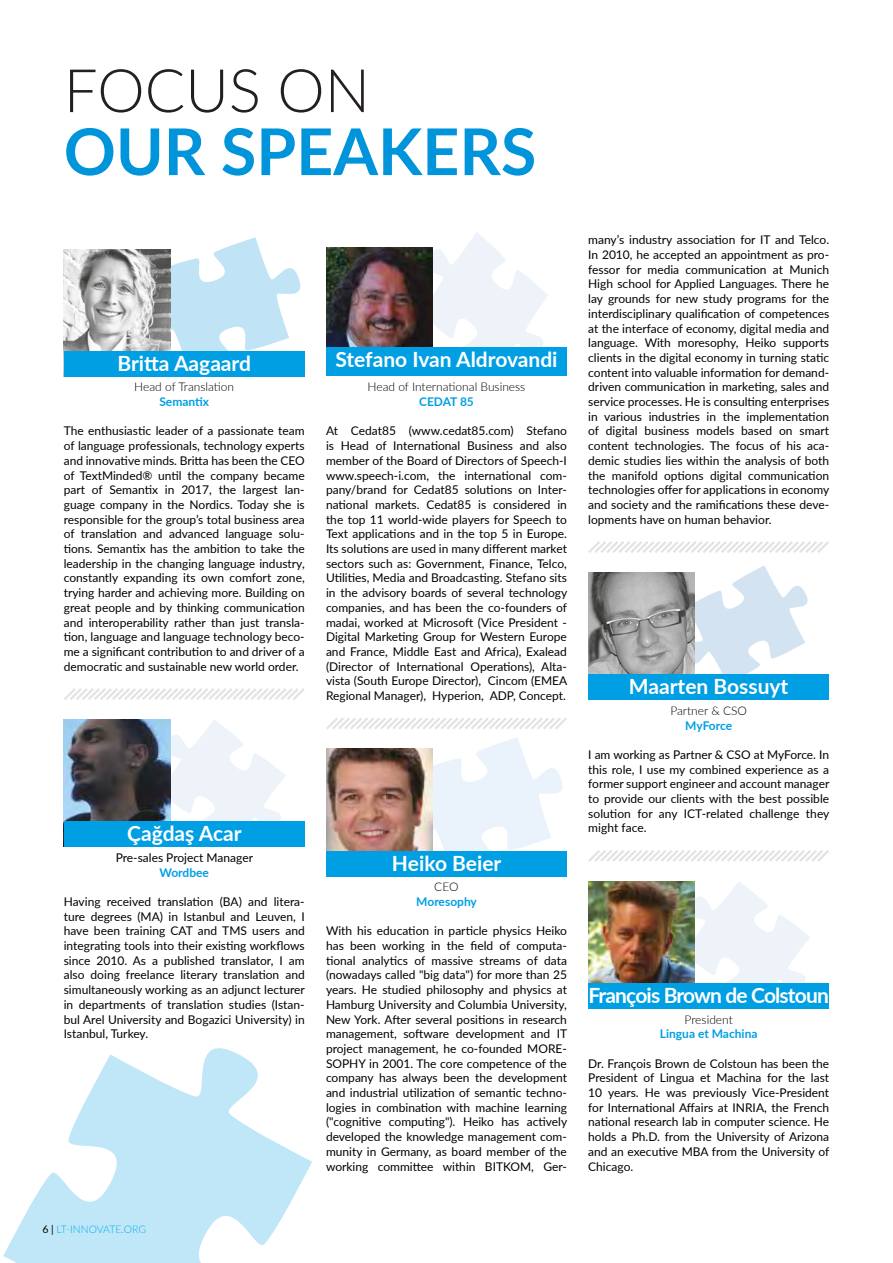
<style>
.page{position:relative;width:893px;height:1263px;background:#fff}
.page>*{position:absolute;margin:0;border:0;box-sizing:border-box;transform-origin:0 0}
.t1{font:700 64.5px "Lato";color:#0095db}
.t2{font:300 60px "Lato";color:#23201e}
.t3{font:700 21px "Lato";color:#fff}
.t4{font:700 21px "Lato";letter-spacing:-.04em;color:#fff}
.t5{font:12px/14.7px "Lato";color:#000;text-align:justify}
.t6{font:300 12px "Lato";color:#000}
.t7{font:700 12px "Lato";color:#009fe3}
.t8{font:300 10.5px "Lato";color:#00b1eb}
.s1{font-weight:400;color:#000}
</style>
<div class="page">
<svg style="left:3px;top:1048px;width:309px;height:215px;fill:#c0e7f8"></svg>
<svg style="left:588px;top:541px;width:241px;height:12px"></svg>
<svg style="left:695px;top:565px;width:113px;height:109px"></svg>
<img style="left:588px;top:572px;width:107px;height:102px">
<div style="left:588px;top:674px;width:241px;height:26px;background:#009fe3"></div>
<svg style="left:588px;top:850px;width:241px;height:12px"></svg>
<svg style="left:677px;top:882px;width:139px;height:127px"></svg>
<img style="left:588px;top:881px;width:107px;height:102px">
<div style="left:588px;top:983px;width:241px;height:25px;background:#009fe3"></div>
<svg style="left:415px;top:232px;width:133px;height:115px"></svg>
<img style="left:326px;top:248px;width:106px;height:99px">
<div style="left:326px;top:347px;width:241px;height:29px;background:#009fe3"></div>
<svg style="left:326px;top:718px;width:241px;height:133px"></svg>
<img style="left:326px;top:749px;width:106px;height:102px">
<div style="left:326px;top:851px;width:241px;height:25px;background:#009fe3"></div>
<svg style="left:170px;top:237px;width:131px;height:114px"></svg>
<img style="left:64px;top:249px;width:106px;height:102px">
<div style="left:64px;top:351px;width:241px;height:26px;background:#009fe3"></div>
<svg style="left:64px;top:688px;width:241px;height:12px"></svg>
<svg style="left:170px;top:719px;width:116px;height:102px"></svg>
<img style="left:64px;top:719px;width:106px;height:102px">
<div style="left:64px;top:821px;width:241px;height:26px;background:#009fe3"></div>
<h2 class="t2" style="left:64px;top:49px;width:308px">FOCUS ON</h2>
<h1 class="t1" style="left:64px;top:104px;width:474px">OUR SPEAKERS</h1>
<h3 class="t3" style="left:117px;top:347px;width:135px">Britta Aagaard</h3>
<p class="t6" style="left:134px;top:379px;width:101px">Head of Translation</p>
<p class="t7" style="left:159px;top:393px;width:51px">Semantix</p>
<p class="t5" style="left:64px;top:423px;width:242px">The enthusiastic leader of a passionate team of language professionals, technology experts and innovative minds. Britta has been the CEO of TextMinded® until the company became part of Semantix in 2017, the largest lan&shy;guage company in the Nordics. Today she is responsible for the group’s total business area of translation and advanced language solu&shy;tions. Semantix has the ambition to take the leadership in the changing language industry, constantly expanding its own comfort zone, trying harder and achieving more. Building on great people and by thinking communication and interoperability rather than just transla&shy;tion, language and language technology beco&shy;me a significant contribution to and driver of a democratic and sustainable new world order.</p>
<h3 class="t3" style="left:335px;top:344px;width:224px">Stefano Ivan Aldrovandi</h3>
<p class="t6" style="left:368px;top:379px;width:159px">Head of International Business</p>
<p class="t7" style="left:419px;top:393px;width:56px">CEDAT 85</p>
<p class="t5" style="left:326px;top:423px;width:243px">At Cedat85 (www.cedat85.com) Stefano is Head of International Business and also member of the Board of Directors of Speech-I www.speech-i.com, the international com&shy;pany/brand for Cedat85 solutions on Inter&shy;national markets. Cedat85 is considered in the top 11 world-wide players for Speech to Text applications and in the top 5 in Europe.<br>Its solutions are used in many different market sectors such as: Government, Finance, Telco, Utilities, Media and Broadcasting. Stefano sits in the advisory boards of several technology companies, and has been the co-founders of madai, worked at Microsoft (Vice President - Digital Marketing Group for Western Europe and France, Middle East and Africa), Exalead (Director of International Operations), Alta&shy;vista (South Europe Director), Cincom (EMEA Regional Manager), Hyperion, ADP, Concept.</p>
<h3 class="t3" style="left:127px;top:818px;width:116px">Çağdaş Acar</h3>
<p class="t5" style="left:116px;top:849px;width:139px">Pre-sales Project Manager</p>
<p class="t7" style="left:159px;top:863px;width:51px">Wordbee</p>
<p class="t5" style="left:64px;top:894px;width:243px">Having received translation (BA) and litera&shy;ture degrees (MA) in Istanbul and Leuven, I have been training CAT and TMS users and integrating tools into their existing workflows since 2010. As a published translator, I am also doing freelance literary translation and simultaneously working as an adjunct lecturer in departments of translation studies (Istan&shy;bul Arel University and Bogazici University) in Istanbul, Turkey.</p>
<p class="t8" style="left:43px;top:1222px;width:105px"><span class="s1">6 |</span> LT-INNOVATE.ORG</p>
<h3 class="t3" style="left:392px;top:847px;width:111px">Heiko Beier</h3>
<p class="t6" style="left:434px;top:878px;width:26px">CEO</p>
<p class="t7" style="left:416px;top:893px;width:62px">Moresophy</p>
<p class="t5" style="left:326px;top:923px;width:243px">With his education in particle physics Heiko has been working in the field of computa&shy;tional analytics of massive streams of data (nowadays called "big data") for more than 25 years. He studied philosophy and physics at Hamburg University and Columbia University, New York. After several positions in research management, software development and IT project management, he co-founded MORE-SOPHY in 2001. The core competence of the company has always been the development and industrial utilization of semantic techno&shy;logies in combination with machine learning ("cognitive computing"). Heiko has actively developed the knowledge management com&shy;munity in Germany, as board member of the working committee within BITKOM, Ger-</p>
<p class="t5" style="left:588px;top:232px;width:243px">many’s industry association for IT and Telco.<br>In 2010, he accepted an appointment as pro&shy;fessor for media communication at Munich High school for Applied Languages. There he lay grounds for new study programs for the interdisciplinary qualification of competences at the interface of economy, digital media and language. With moresophy, Heiko supports clients in the digital economy in turning static content into valuable information for demand&shy;driven communication in marketing, sales and service processes. He is consulting enterprises in various industries in the implementation of digital business models based on smart content technologies. The focus of his aca&shy;demic studies lies within the analysis of both the manifold options digital communication technologies offer for applications in economy and society and the ramifications these deve&shy;lopments have on human behavior.</p>
<h3 class="t3" style="left:629px;top:671px;width:161px">Maarten Bossuyt</h3>
<p class="t6" style="left:670px;top:702px;width:78px">Partner &amp; CSO</p>
<p class="t7" style="left:685px;top:716px;width:48px">MyForce</p>
<p class="t5" style="left:588px;top:747px;width:243px">I am working as Partner &amp; CSO at MyForce. In this role, I use my combined experience as a former support engineer and account manager to provide our clients with the best possible solution for any ICT-related challenge they might face.</p>
<h3 class="t4" style="left:588px;top:979px;width:242px">François Brown de Colstoun</h3>
<p class="t6" style="left:685px;top:1011px;width:50px">President</p>
<p class="t7" style="left:660px;top:1025px;width:99px">Lingua et Machina</p>
<p class="t5" style="left:588px;top:1055px;width:243px">Dr. François Brown de Colstoun has been the President of Lingua et Machina for the last 10 years. He was previously Vice-President for International Affairs at INRIA, the French national research lab in computer science. He holds a Ph.D. from the University of Arizona and an executive MBA from the University of Chicago.</p>
</div>
